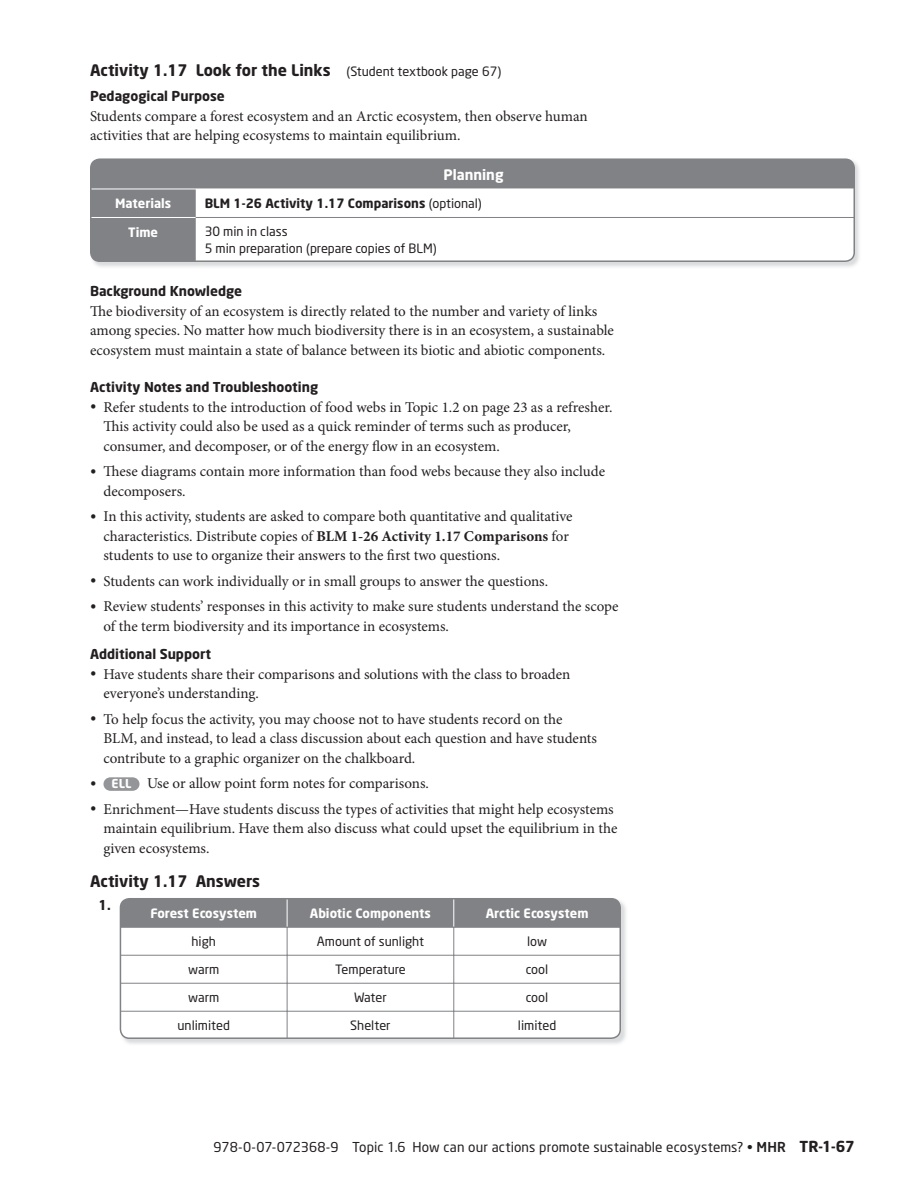
<style>
.page{position:relative;width:918px;height:1188px;background:#fff}
.page>*{position:absolute;margin:0;border:0;box-sizing:border-box;transform-origin:0 0}
.t1{font:700 15.75px "Neo Sans";color:#231f20}
.t2{font:15px/19.5px "Minion Pro";color:#231f20}
.t3{font:700 14.25px "Neo Sans";color:#fff}
.t4{font:700 13.5px "Neo Sans";color:#231f20}
.t5{font:13.5px "Neo Sans";letter-spacing:.01em;color:#231f20}
.t6{font:12.75px/16.5px "Neo Sans";color:#231f20}
.t7{font:700 12.75px "Neo Sans";color:#fff}
.t8{font:700 12.75px "Neo Sans";color:#231f20}
.s1{font-weight:400;font-size:12.75px}
.s2{font-weight:400}
.s3{font-size:16.5px}
.s4{font-weight:700}
.s5{font-family:"Neo Sans";font-weight:700;font-size:12.15px;color:#fff}
.s6{font-weight:500}
.s7{font-weight:700;font-size:15px}
</style>
<div class="page">
<img style="left:93px;top:162px;width:766px;height:105px">
<svg style="left:91px;top:161px;width:763px;height:100px"></svg>
<hr style="left:91px;top:217px;width:105px;height:1px;background:#fff">
<hr style="left:91px;top:189px;width:105px;height:1px;background:#fff">
<hr style="left:196px;top:189px;width:658px;height:1px;background:#fff">
<hr style="left:196px;top:217px;width:658px;height:1px;background:#808285">
<div style="left:90px;top:158px;width:765px;height:104px;border:2px solid #808285;border-radius:9px"></div>
<div style="left:104px;top:777px;width:36px;height:14px;background:#939598;border-radius:7px"></div>
<img style="left:119px;top:898px;width:507px;height:146px">
<div style="left:120px;top:899px;width:500px;height:27px;background:#808285"></div>
<svg style="left:120px;top:926px;width:500px;height:112px"></svg>
<div style="left:120px;top:898px;width:501px;height:141px;border:2px solid #808285;border-radius:9px"></div>
<p class="t1" style="left:90px;top:64px;width:413px">Activity 1.17 Look for the Links <span class="s1">(Student textbook page 67)</span></p>
<p class="t4" style="left:90px;top:91px;width:136px">Pedagogical Purpose</p>
<p class="t2" style="left:90px;top:108px;width:499px">Students compare a forest ecosystem and an Arctic ecosystem, then observe human activities that are helping ecosystems to maintain equilibrium.</p>
<p class="t3" style="left:443px;top:169px;width:62px">Planning</p>
<p class="t7" style="left:115px;top:199px;width:58px">Materials</p>
<p class="t8" style="left:205px;top:199px;width:279px">BLM 1-26 Activity 1.17 Comparisons <span class="s2">(optional)</span></p>
<p class="t7" style="left:128px;top:227px;width:31px">Time</p>
<p class="t6" style="left:205px;top:225px;width:233px">30 min in class<br>5 min preparation (prepare copies of BLM)</p>
<p class="t4" style="left:90px;top:286px;width:154px">Background Knowledge</p>
<p class="t2" style="left:90px;top:303px;width:526px">The biodiversity of an ecosystem is directly related to the number and variety of links among species. No matter how much biodiversity there is in an ecosystem, a sustainable ecosystem must maintain a state of balance between its biotic and abiotic components.</p>
<p class="t4" style="left:90px;top:382px;width:230px">Activity Notes and Troubleshooting</p>
<p class="t2" style="left:104px;top:399px;width:510px;text-indent:-14px"><span class="s3">•</span> Refer students to the introduction of food webs in Topic 1.2 on page 23 as a refresher.<br>This activity could also be used as a quick reminder of terms such as producer, consumer, and decomposer, or of the energy flow in an ecosystem.</p>
<p class="t2" style="left:104px;top:463px;width:503px;text-indent:-14px"><span class="s3">•</span> These diagrams contain more information than food webs because they also include decomposers.</p>
<p class="t2" style="left:104px;top:508px;width:471px;text-indent:-14px"><span class="s3">•</span> In this activity, students are asked to compare both quantitative and qualitative characteristics. Distribute copies of <span class="s4">BLM 1-26 Activity 1.17 Comparisons</span> for students to use to organize their answers to the first two questions.</p>
<p class="t2" style="left:90px;top:573px;width:460px"><span class="s3">•</span> Students can work individually or in small groups to answer the questions.</p>
<p class="t2" style="left:103px;top:598px;width:517px;text-indent:-13px"><span class="s3">•</span> Review students’ responses in this activity to make sure students understand the scope of the term biodiversity and its importance in ecosystems.</p>
<p class="t4" style="left:90px;top:649px;width:123px">Additional Support</p>
<p class="t2" style="left:104px;top:666px;width:468px;text-indent:-14px"><span class="s3">•</span> Have students share their comparisons and solutions with the class to broaden everyone’s understanding.</p>
<p class="t2" style="left:104px;top:711px;width:495px;text-indent:-14px"><span class="s3">•</span> To help focus the activity, you may choose not to have students record on the<br>BLM, and instead, to lead a class discussion about each question and have students contribute to a graphic organizer on the chalkboard.</p>
<p class="t2" style="left:90px;top:775px;width:341px"><span class="s3">•</span> <span class="s5">ELL</span> Use or allow point form notes for comparisons.</p>
<p class="t2" style="left:104px;top:801px;width:515px;text-indent:-14px"><span class="s3">•</span> Enrichment—Have students discuss the types of activities that might help ecosystems maintain equilibrium. Have them also discuss what could upset the equilibrium in the given ecosystems.</p>
<p class="t1" style="left:90px;top:875px;width:172px">Activity 1.17 Answers</p>
<p class="t4" style="left:99px;top:899px;width:14px">1.</p>
<p class="t7" style="left:150px;top:908px;width:108px">Forest Ecosystem</p>
<p class="t7" style="left:310px;top:908px;width:123px">Abiotic Components</p>
<p class="t7" style="left:486px;top:908px;width:104px">Arctic Ecosystem</p>
<p class="t6" style="left:192px;top:935px;width:26px">high</p>
<p class="t6" style="left:317px;top:935px;width:109px">Amount of sunlight</p>
<p class="t6" style="left:527px;top:935px;width:21px">low</p>
<p class="t6" style="left:188px;top:962px;width:33px">warm</p>
<p class="t6" style="left:335px;top:962px;width:72px">Temperature</p>
<p class="t6" style="left:526px;top:962px;width:24px">cool</p>
<p class="t6" style="left:188px;top:990px;width:33px">warm</p>
<p class="t6" style="left:354px;top:990px;width:34px">Water</p>
<p class="t6" style="left:526px;top:990px;width:24px">cool</p>
<p class="t6" style="left:178px;top:1018px;width:54px">unlimited</p>
<p class="t6" style="left:350px;top:1018px;width:42px">Shelter</p>
<p class="t6" style="left:518px;top:1018px;width:40px">limited</p>
<p class="t5" style="left:214px;top:1142px;width:643px">978-0-07-072368-9 Topic 1.6 How can our actions promote sustainable ecosystems? • <span class="s6">MHR</span> <span class="s7">TR-1-67</span></p>
</div>
